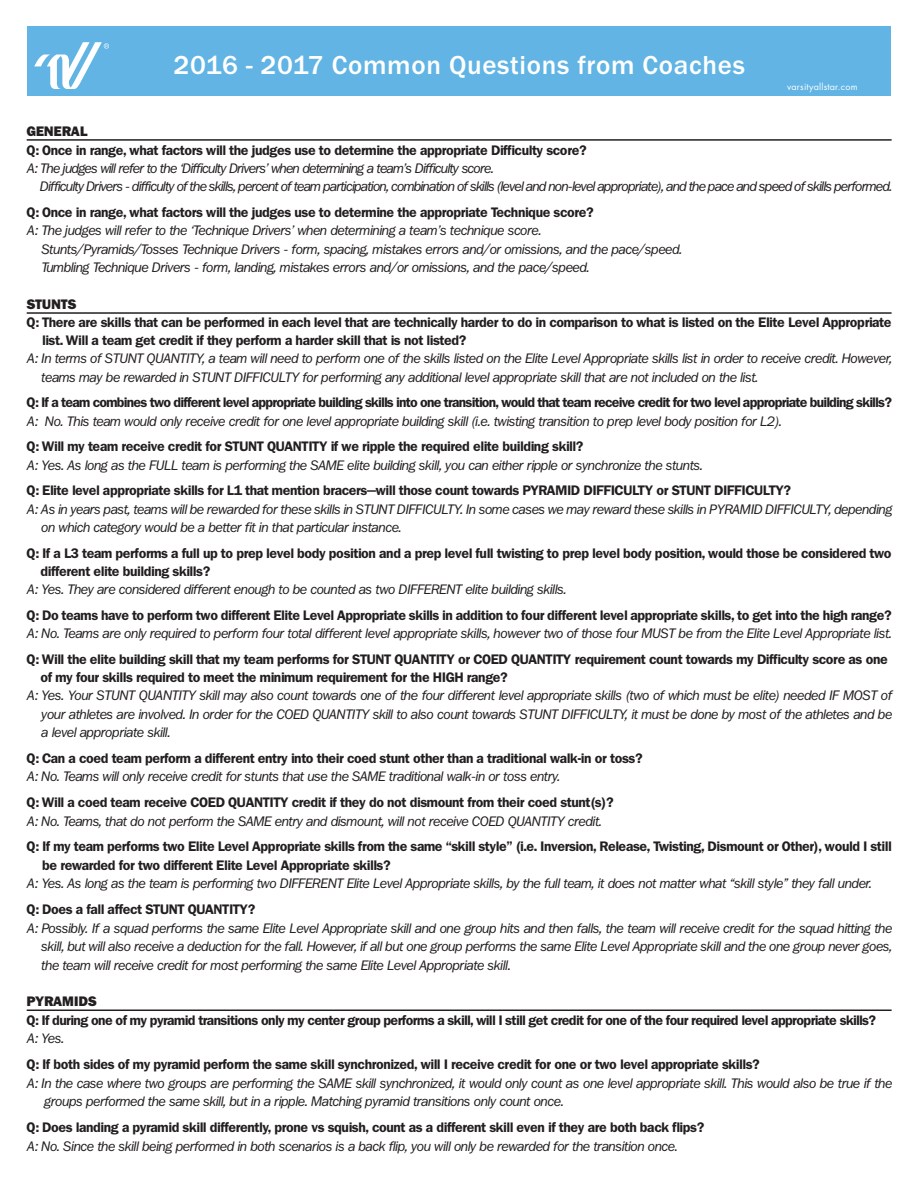
<style>
.page{position:relative;width:918px;height:1188px;background:#fff}
.page>*{position:absolute;margin:0;border:0;box-sizing:border-box;transform-origin:0 0}
.t1{font:500 27px "Franklin Gothic";letter-spacing:.025em;color:#fff}
.t2{font:italic 13.5px/18.5px "Franklin Gothic New";color:#231f20}
.t3{font:700 13.5px/18px "Franklin Gothic New";color:#231f20}
.t4{font:italic 13.5px/18.5px "Franklin Gothic New";letter-spacing:-.025em;color:#231f20}
.t5{font:700 13.5px "Franklin Gothic New";letter-spacing:-.025em;color:#231f20}
.t6{font:800 13.5px "Franklin Gothic New";color:#231f20}
.t7{font:9px "Futura";letter-spacing:.025em;color:#fff}
.s1{font-weight:400;font-style:italic}
.s2{font-weight:400}
</style>
<div class="page">
<hr style="left:27px;top:139px;width:865px;height:2px;background:#231f20">
<hr style="left:27px;top:312px;width:865px;height:2px;background:#231f20">
<hr style="left:27px;top:1010px;width:865px;height:1px;background:#231f20">
<div style="left:27px;top:26px;width:864px;height:70px;background:#61b4e4"></div>
<svg style="left:34px;top:42px;width:75px;height:47px"></svg>
<h1 class="t1" style="left:174px;top:49px;width:573px">2016 - 2017 Common Questions from Coaches</h1>
<p class="t7" style="left:787px;top:83px;width:72px">varsityallstar.com</p>
<p class="t6" style="left:27px;top:124px;width:63px">GENERAL</p>
<p class="t3" style="left:27px;top:141px;width:561px">Q: Once in range, what factors will the judges use to determine the appropriate Difficulty score?</p>
<p class="t4" style="left:40px;top:159px;width:853px;text-indent:-13px">A: The judges will refer to the ‘Difficulty Drivers’ when determining a team’s Difficulty score.<br>Difficulty Drivers - difficulty of the skills, percent of team participation, combination of skills (level and non-level appropriate), and the pace and speed of skills performed.</p>
<p class="t3" style="left:27px;top:203px;width:568px">Q: Once in range, what factors will the judges use to determine the appropriate Technique score?</p>
<p class="t2" style="left:41px;top:221px;width:642px;text-indent:-14px">A: The judges will refer to the ‘Technique Drivers’ when determining a team’s technique score.<br>Stunts/Pyramids/Tosses Technique Drivers - form, spacing, mistakes errors and/or omissions, and the pace/speed.<br>Tumbling Technique Drivers - form, landing, mistakes errors and/or omissions, and the pace/speed.</p>
<p class="t6" style="left:27px;top:297px;width:52px">STUNTS</p>
<p class="t3" style="left:42px;top:313px;width:851px;text-indent:-16px">Q: There are skills that can be performed in each level that are technically harder to do in comparison to what is listed on the Elite Level Appropriate list. Will a team get credit if they perform a harder skill that is not listed?</p>
<p class="t2" style="left:41px;top:349px;width:852px;text-indent:-14px">A: In terms of STUNT QUANTITY, a team will need to perform one of the skills listed on the Elite Level Appropriate skills list in order to receive credit. However, teams may be rewarded in STUNT DIFFICULTY for performing any additional level appropriate skill that are not included on the list.</p>
<p class="t5" style="left:27px;top:395px;width:867px">Q: If a team combines two different level appropriate building skills into one transition, would that team receive credit for two level appropriate building skills?</p>
<p class="t2" style="left:27px;top:412px;width:756px">A: No. This team would only receive credit for one level appropriate building skill (i.e. twisting transition to prep level body position for L2).</p>
<p class="t3" style="left:27px;top:437px;width:558px">Q: Will my team receive credit for STUNT QUANTITY if we ripple the required elite building skill?</p>
<p class="t2" style="left:27px;top:456px;width:677px">A: Yes. As long as the FULL team is performing the SAME elite building skill, you can either ripple or synchronize the stunts.</p>
<p class="t3" style="left:27px;top:481px;width:766px">Q: Elite level appropriate skills for L1 that mention bracers—will those count towards PYRAMID DIFFICULTY or STUNT DIFFICULTY?</p>
<p class="t2" style="left:41px;top:500px;width:852px;text-indent:-14px">A: As in years past, teams will be rewarded for these skills in STUNT DIFFICULTY. In some cases we may reward these skills in PYRAMID DIFFICULTY, depending on which category would be a better fit in that particular instance.</p>
<p class="t3" style="left:41px;top:544px;width:852px;text-indent:-14px">Q: If a L3 team performs a full up to prep level body position and a prep level full twisting to prep level body position, would those be considered two different elite building skills?</p>
<p class="t2" style="left:27px;top:580px;width:541px">A: Yes. They are considered different enough to be counted as two DIFFERENT elite building skills.</p>
<p class="t3" style="left:27px;top:606px;width:866px">Q: Do teams have to perform two different Elite Level Appropriate skills in addition to four different level appropriate skills, to get into the high range?</p>
<p class="t2" style="left:27px;top:624px;width:866px">A: No. Teams are only required to perform four total different level appropriate skills, however two of those four MUST be from the Elite Level Appropriate list.</p>
<p class="t3" style="left:41px;top:650px;width:848px;text-indent:-14px">Q: Will the elite building skill that my team performs for STUNT QUANTITY or COED QUANTITY requirement count towards my Difficulty score as one of my four skills required to meet the minimum requirement for the HIGH range?</p>
<p class="t2" style="left:41px;top:686px;width:852px;text-align:justify;text-indent:-14px">A: Yes. Your STUNT QUANTITY skill may also count towards one of the four different level appropriate skills (two of which must be elite) needed IF MOST of your athletes are involved. In order for the COED QUANTITY skill to also count towards STUNT DIFFICULTY, it must be done by most of the athletes and be a level appropriate skill.</p>
<p class="t3" style="left:27px;top:749px;width:617px">Q: Can a coed team perform a different entry into their coed stunt other than a traditional walk-in or toss?</p>
<p class="t2" style="left:27px;top:767px;width:534px">A: No. Teams will only receive credit for stunts that use the SAME traditional walk-in or toss entry.</p>
<p class="t3" style="left:27px;top:793px;width:588px">Q: Will a coed team receive COED QUANTITY credit if they do not dismount from their coed stunt(s)?</p>
<p class="t2" style="left:27px;top:812px;width:576px">A: No. Teams, that do not perform the SAME entry and dismount, will not receive COED QUANTITY credit.</p>
<p class="t3" style="left:42px;top:838px;width:851px;line-height:18.5px;text-indent:-16px">Q: If my team performs two Elite Level Appropriate skills from the same “skill style” (i.e. Inversion, Release, Twisting, Dismount or Other), would I still be rewarded for two different Elite Level Appropriate skills?</p>
<p class="t2" style="left:27px;top:874px;width:846px">A: Yes. As long as the team is performing two DIFFERENT Elite Level Appropriate skills, by the full team, it does not matter what “skill style” they fall under.</p>
<p class="t3" style="left:27px;top:901px;width:230px">Q: Does a fall affect STUNT QUANTITY?</p>
<p class="t2" style="left:41px;top:919px;width:852px;text-align:justify;text-indent:-14px">A: Possibly. If a squad performs the same Elite Level Appropriate skill and one group hits and then falls, the team will receive credit for the squad hitting the skill, but will also receive a deduction for the fall. However, if all but one group performs the same Elite Level Appropriate skill and the one group never goes, the team will receive credit for most performing the same Elite Level Appropriate skill.</p>
<p class="t6" style="left:27px;top:994px;width:72px">PYRAMIDS</p>
<p class="t3" style="left:27px;top:1011px;width:851px">Q: If during one of my pyramid transitions only my center group performs a skill, will I still get credit for one of the four required level appropriate skills?</p>
<p class="t2" style="left:27px;top:1029px;width:38px">A: Yes.</p>
<p class="t3" style="left:27px;top:1056px;width:734px">Q: If both sides of my pyramid perform the same skill synchronized, will I receive credit for one or two level appropriate skills?</p>
<p class="t2" style="left:44px;top:1074px;width:849px;text-indent:-17px">A: In the case where two groups are performing the SAME skill synchronized, it would only count as one level appropriate skill. This would also be true if the groups performed the same skill, but in a ripple. Matching pyramid transitions only count once.</p>
<p class="t3" style="left:27px;top:1118px;width:679px;line-height:18.5px">Q: Does landing a pyramid skill differently, prone vs squish, count as a different skill even if they are both back flips?<br><span class="s1">A: No. Since the skill being performed in both scenarios is a back flip, you will only be rewarded for the transition once</span><span class="s2">.</span></p>
</div>
